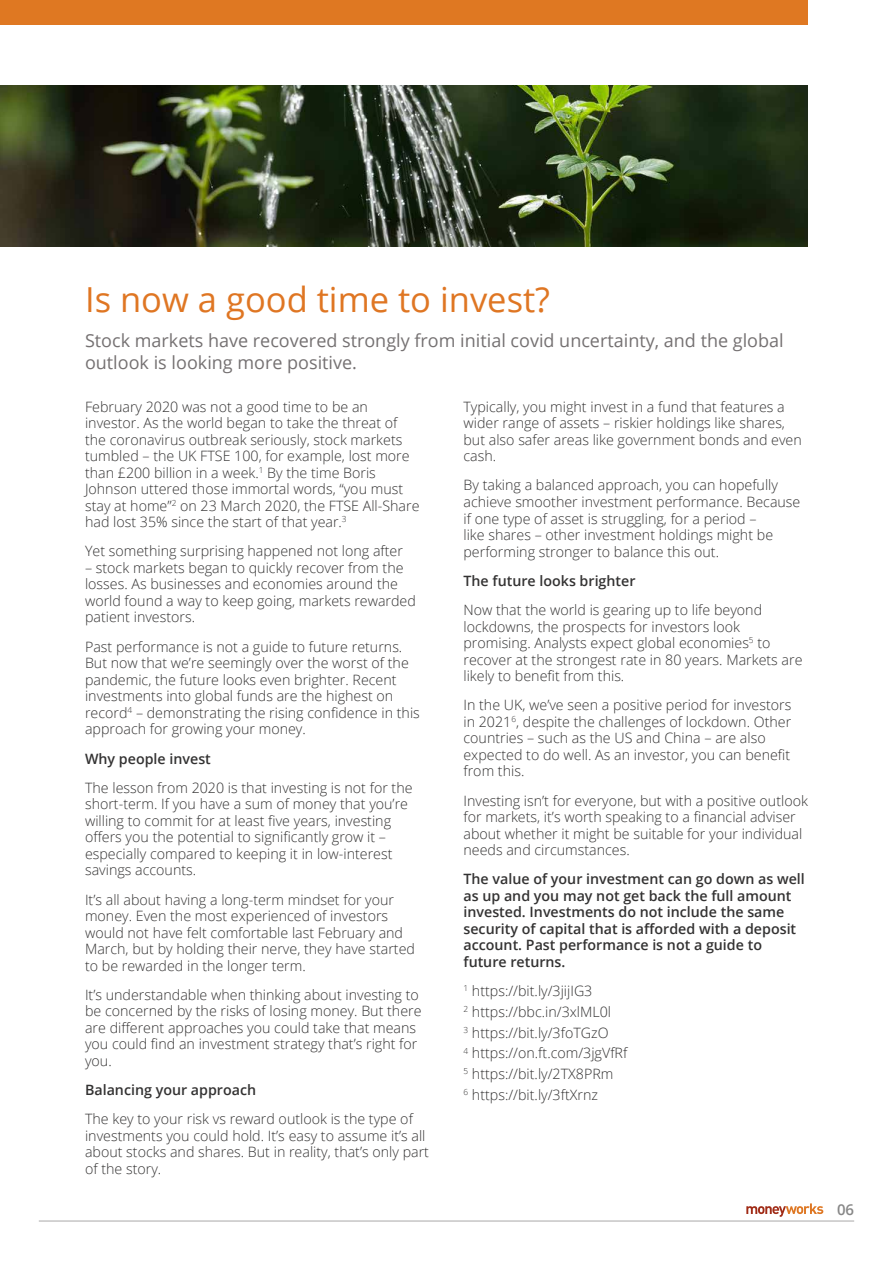
<style>
.page{position:relative;width:893px;height:1263px;background:#fff}
.page>*{position:absolute;margin:0;border:0;box-sizing:border-box;transform-origin:0 0}
.t1{font:34.5px "Open Sans";color:#df7623}
.t2{font:18px/21.6px "Open Sans";color:#757172}
.t3{font:600 15px "Open Sans";color:#878787}
.t4{font:300 14.25px/16.5px "Open Sans";color:#333232}
.t5{font:600 14.25px/16.5px "Open Sans";color:#333232}
</style>
<div class="page">
<hr style="left:39px;top:1220px;width:815px;height:1px;background:#b3b2b2">
<div style="left:0;top:0;width:808px;height:24px;background:#df7822"></div>
<svg style="left:746px;top:1203px;width:77px;height:14px"></svg>
<img style="left:0;top:85px;width:808px;height:162px">
<h1 class="t1" style="left:85px;top:276px;width:467px">Is now a good time to invest?</h1>
<p class="t2" style="left:85px;top:329px;width:700px">Stock markets have recovered strongly from initial covid uncertainty, and the global outlook is looking more positive.</p>
<p class="t4" style="left:85px;top:398px;width:336px">February 2020 was not a good time to be an investor. As the world began to take the threat of the coronavirus outbreak seriously, stock markets tumbled – the UK FTSE 100, for example, lost more than £200 billion in a week.<sup>1</sup> By the time Boris Johnson uttered those immortal words, “you must stay at home”<sup>2</sup> on 23 March 2020, the FTSE All-Share had lost 35% since the start of that year.<sup>3</sup></p>
<p class="t4" style="left:85px;top:543px;width:319px">Yet something surprising happened not long after</p>
<p class="t4" style="left:85px;top:559px;width:332px">– stock markets began to quickly recover from the losses. As businesses and economies around the world found a way to keep going, markets rewarded patient investors.</p>
<p class="t4" style="left:85px;top:638px;width:336px">Past performance is not a guide to future returns.<br>But now that we’re seemingly over the worst of the pandemic, the future looks even brighter. Recent investments into global funds are the highest on record<sup>4</sup> – demonstrating the rising confidence in this approach for growing your money.</p>
<p class="t5" style="left:85px;top:750px;width:127px">Why people invest</p>
<p class="t4" style="left:85px;top:779px;width:329px">The lesson from 2020 is that investing is not for the short-term. If you have a sum of money that you’re willing to commit for at least five years, investing offers you the potential to significantly grow it – especially compared to keeping it in low-interest savings accounts.</p>
<p class="t4" style="left:85px;top:891px;width:331px">It’s all about having a long-term mindset for your money. Even the most experienced of investors would not have felt comfortable last February and March, but by holding their nerve, they have started to be rewarded in the longer term.</p>
<p class="t4" style="left:85px;top:986px;width:338px">It’s understandable when thinking about investing to be concerned by the risks of losing money. But there are different approaches you could take that means you could find an investment strategy that’s right for you.</p>
<p class="t5" style="left:85px;top:1081px;width:173px">Balancing your approach</p>
<p class="t4" style="left:85px;top:1110px;width:345px">The key to your risk vs reward outlook is the type of investments you could hold. It’s easy to assume it’s all about stocks and shares. But in reality, that’s only part of the story.</p>
<p class="t4" style="left:463px;top:398px;width:340px">Typically, you might invest in a fund that features a wider range of assets – riskier holdings like shares, but also safer areas like government bonds and even cash.</p>
<p class="t4" style="left:463px;top:477px;width:338px">By taking a balanced approach, you can hopefully achieve smoother investment performance. Because if one type of asset is struggling, for a period –<br>like shares – other investment holdings might be performing stronger to balance this out.</p>
<p class="t5" style="left:463px;top:572px;width:174px">The future looks brighter</p>
<p class="t4" style="left:463px;top:601px;width:341px">Now that the world is gearing up to life beyond lockdowns, the prospects for investors look promising. Analysts expect global economies<sup>5</sup> to recover at the strongest rate in 80 years. Markets are likely to benefit from this.</p>
<p class="t4" style="left:463px;top:696px;width:329px">In the UK, we’ve seen a positive period for investors in 2021<sup>6</sup>, despite the challenges of lockdown. Other countries – such as the US and China – are also expected to do well. As an investor, you can benefit from this.</p>
<p class="t4" style="left:463px;top:792px;width:346px">Investing isn’t for everyone, but with a positive outlook for markets, it’s worth speaking to a financial adviser about whether it might be suitable for your individual needs and circumstances.</p>
<p class="t5" style="left:463px;top:870px;width:343px">The value of your investment can go down as well as up and you may not get back the full amount invested. Investments do not include the same security of capital that is afforded with a deposit account. Past performance is not a guide to future returns.</p>
<p class="t4" style="left:463px;top:980px;width:165px;line-height:20.7px"><sup>1</sup> https://bit.ly/3jijIG3<br><sup>2</sup> https://bbc.in/3xlML0l<br><sup>3</sup> https://bit.ly/3foTGzO<br><sup>4</sup> https://on.ft.com/3jgVfRf<br><sup>5</sup> https://bit.ly/2TX8PRm<br><sup>6</sup> https://bit.ly/3ftXrnz</p>
<p class="t3" style="left:837px;top:1199px;width:19px">06</p>
</div>
